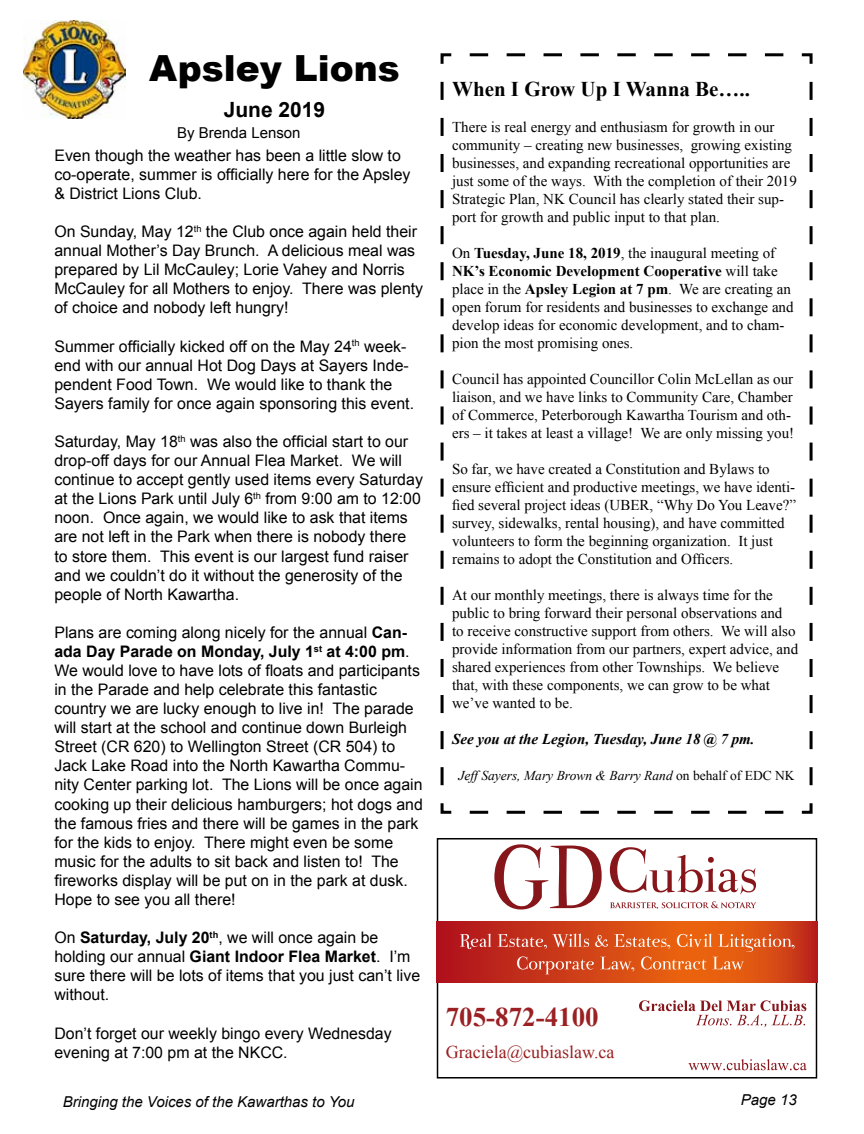
<style>
.page{position:relative;width:864px;height:1134px;background:#fff}
.page>*{position:absolute;margin:0;border:0;box-sizing:border-box;transform-origin:0 0}
.t1{font:900 36px "Arial";color:#000}
.t2{font:700 27px "Times New Roman";color:#9a2023}
.t3{font:700 21px "Times New Roman";color:#000}
.t4{font:700 21px "Arial";color:#000}
.t5{font:18px "Times New Roman";color:#9a2023}
.t6{font:15.9px/19px "Arial";color:#000}
.t7{font:15px/18px "Times New Roman";color:#000}
.t8{font:italic 15px "Arial";color:#000}
.t9{font:italic 700 15px "Times New Roman";color:#000}
.t10{font:15px "Arial";color:#000}
.t11{font:italic 13.5px "Times New Roman";color:#000}
.s1{font-weight:700}
.s2{font-style:normal}
</style>
<div class="page">
<svg style="left:440px;top:53px;width:373px;height:761px"></svg>
<img style="left:24px;top:21px;width:102px;height:97px">
<div style="left:437px;top:838px;width:380px;height:241px;border:2px solid #000"></div>
<svg style="left:610px;top:901px;width:146px;height:8px"></svg>
<svg style="left:610px;top:847px;width:146px;height:48px"></svg>
<svg style="left:494px;top:844px;width:108px;height:66px"></svg>
<svg style="left:437px;top:921px;width:380px;height:61px;background:#cc3b16"></svg>
<svg style="left:460px;top:934px;width:335px;height:40px;background:#d85b30"></svg>
<svg style="left:639px;top:1000px;width:167px;height:27px"></svg>
<svg style="left:688px;top:1059px;width:119px;height:11px"></svg>
<h1 class="t1" style="left:149px;top:42px;width:252px">Apsley Lions</h1>
<h3 class="t4" style="left:224px;top:95px;width:103px">June 2019</h3>
<p class="t10" style="left:177px;top:123px;width:125px">By Brenda Lenson</p>
<p class="t6" style="left:54px;top:146px;width:358px">Even though the weather has been a little slow to co-operate, summer is officially here for the Apsley &amp; District Lions Club.</p>
<p class="t6" style="left:54px;top:222px;width:370px">On Sunday, May 12<sup>th</sup> the Club once again held their annual Mother’s Day Brunch. A delicious meal was prepared by Lil McCauley; Lorie Vahey and Norris McCauley for all Mothers to enjoy. There was plenty of choice and nobody left hungry!</p>
<p class="t6" style="left:54px;top:337px;width:361px">Summer officially kicked off on the May 24<sup>th</sup> week&shy;end with our annual Hot Dog Days at Sayers Inde&shy;pendent Food Town. We would like to thank the Sayers family for once again sponsoring this event.</p>
<p class="t6" style="left:54px;top:432px;width:370px">Saturday, May 18<sup>th</sup> was also the official start to our drop-off days for our Annual Flea Market. We will continue to accept gently used items every Saturday at the Lions Park until July 6<sup>th</sup> from 9:00 am to 12:00 noon. Once again, we would like to ask that items are not left in the Park when there is nobody there to store them. This event is our largest fund raiser and we couldn’t do it without the generosity of the people of North Kawartha.</p>
<p class="t6" style="left:54px;top:623px;width:370px">Plans are coming along nicely for the annual <span class="s1">Can&shy;ada Day Parade on Monday, July 1</span><sup>st</sup> <span class="s1">at 4:00 pm</span>.<br>We would love to have lots of floats and participants in the Parade and help celebrate this fantastic country we are lucky enough to live in! The parade will start at the school and continue down Burleigh Street (CR 620) to Wellington Street (CR 504) to Jack Lake Road into the North Kawartha Commu&shy;nity Center parking lot. The Lions will be once again cooking up their delicious hamburgers; hot dogs and the famous fries and there will be games in the park for the kids to enjoy. There might even be some music for the adults to sit back and listen to! The fireworks display will be put on in the park at dusk.<br>Hope to see you all there!</p>
<p class="t6" style="left:54px;top:928px;width:367px">On <span class="s1">Saturday, July 20</span><sup>th</sup>, we will once again be holding our annual <span class="s1">Giant Indoor Flea Market</span>. I’m sure there will be lots of items that you just can’t live without.</p>
<p class="t6" style="left:54px;top:1024px;width:339px">Don’t forget our weekly bingo every Wednesday evening at 7:00 pm at the NKCC.</p>
<h3 class="t3" style="left:452px;top:74px;width:299px">When I Grow Up I Wanna Be…..</h3>
<p class="t7" style="left:452px;top:117px;width:346px">There is real energy and enthusiasm for growth in our community – creating new businesses, growing existing businesses, and expanding recreational opportunities are just some of the ways. With the completion of their 2019<br>Strategic Plan, NK Council has clearly stated their sup&shy;port for growth and public input to that plan.</p>
<p class="t7" style="left:452px;top:243px;width:343px">On <span class="s1">Tuesday, June 18, 2019</span>, the inaugural meeting of <span class="s1">NK’s Economic Development Cooperative</span> will take place in the <span class="s1">Apsley Legion at 7 pm</span>. We are creating an open forum for residents and businesses to exchange and develop ideas for economic development, and to cham&shy;pion the most promising ones.</p>
<p class="t7" style="left:452px;top:369px;width:344px">Council has appointed Councillor Colin McLellan as our liaison, and we have links to Community Care, Chamber of Commerce, Peterborough Kawartha Tourism and oth&shy;ers – it takes at least a village! We are only missing you!</p>
<p class="t7" style="left:452px;top:459px;width:346px">So far, we have created a Constitution and Bylaws to ensure efficient and productive meetings, we have identi&shy;fied several project ideas (UBER, “Why Do You Leave?” survey, sidewalks, rental housing), and have committed volunteers to form the beginning organization. It just remains to adopt the Constitution and Officers.</p>
<p class="t7" style="left:452px;top:585px;width:348px">At our monthly meetings, there is always time for the public to bring forward their personal observations and<br>to receive constructive support from others. We will also provide information from our partners, expert advice, and shared experiences from other Townships. We believe that, with these components, we can grow to be what we’ve wanted to be.</p>
<p class="t9" style="left:452px;top:728px;width:304px">See you at the Legion, Tuesday, June 18 @ 7 pm.</p>
<p class="t11" style="left:458px;top:766px;width:338px">Jeff Sayers, Mary Brown &amp; Barry Rand <span class="s2">on behalf of EDC NK</span></p>
<h2 class="t2" style="left:446px;top:998px;width:154px">705-872-4100</h2>
<p class="t5" style="left:446px;top:1040px;width:170px">Graciela@cubiaslaw.ca</p>
<p class="t8" style="left:63px;top:1092px;width:293px">Bringing the Voices of the Kawarthas to You</p>
<p class="t8" style="left:741px;top:1090px;width:57px">Page 13</p>
</div>
